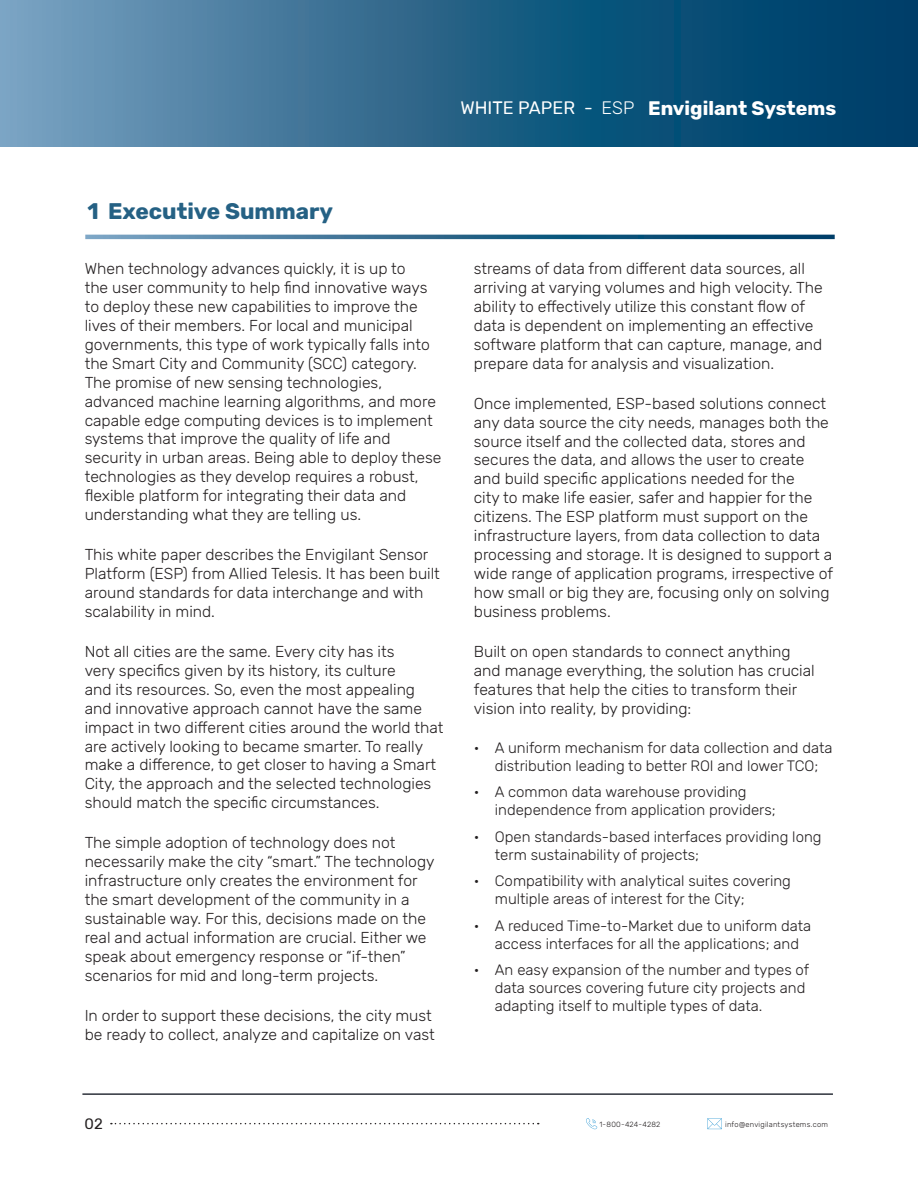
<style>
.page{position:relative;width:918px;height:1188px;background:#fff}
.page>*{position:absolute;margin:0;border:0;box-sizing:border-box;transform-origin:0 0}
.t1{font:700 22.5px "Rubik";color:#256184}
.t2{font:700 19.5px "Rubik";color:#fff}
.t3{font:18px "Rubik";color:#fff}
.t4{font:300 15.75px/18.9px "Rubik";color:#231f20}
.t5{font:300 15px/18px "Rubik";color:#231f20}
.t6{font:15px "Rubik";color:#231f20}
.t7{font:300 7.5px "Rubik";letter-spacing:.03em;color:#231f20}
.s1{font-weight:300}
</style>
<div class="page">
<svg style="left:0;top:0;width:918px;height:146px;background:#2c678c"></svg>
<hr style="left:82px;top:1093px;width:751px;height:2px;background:#2d323b">
<svg style="left:707px;top:1118px;width:15px;height:11px"></svg>
<svg style="left:586px;top:1118px;width:11px;height:11px"></svg>
<svg style="left:111px;top:1123px;width:428px;height:1px"></svg>
<svg style="left:85px;top:235px;width:750px;height:4px;background:#2d688d"></svg>
<p class="t3" style="left:460px;top:98px;width:176px">WHITE PAPER - <span class="s1">ESP</span></p>
<p class="t2" style="left:648px;top:97px;width:190px">Envigilant Systems</p>
<h1 class="t1" style="left:87px;top:198px;width:247px">1 Executive Summary</h1>
<p class="t4" style="left:85px;top:260px;width:358px">When technology advances quickly, it is up to<br>the user community to help find innovative ways to deploy these new capabilities to improve the lives of their members. For local and municipal governments, this type of work typically falls into the Smart City and Community (SCC) category.<br>The promise of new sensing technologies, advanced machine learning algorithms, and more capable edge computing devices is to implement systems that improve the quality of life and security in urban areas. Being able to deploy these technologies as they develop requires a robust, flexible platform for integrating their data and understanding what they are telling us.</p>
<p class="t4" style="left:85px;top:546px;width:357px">This white paper describes the Envigilant Sensor Platform (ESP) from Allied Telesis. It has been built around standards for data interchange and with scalability in mind.</p>
<p class="t4" style="left:85px;top:643px;width:360px">Not all cities are the same. Every city has its<br>very specifics given by its history, its culture<br>and its resources. So, even the most appealing and innovative approach cannot have the same impact in two different cities around the world that are actively looking to became smarter. To really make a difference, to get closer to having a Smart City, the approach and the selected technologies should match the specific circumstances.</p>
<p class="t4" style="left:85px;top:834px;width:351px">The simple adoption of technology does not necessarily make the city “smart.” The technology infrastructure only creates the environment for the smart development of the community in a sustainable way. For this, decisions made on the real and actual information are crucial. Either we speak about emergency response or “if-then” scenarios for mid and long-term projects.</p>
<p class="t4" style="left:85px;top:1006px;width:352px">In order to support these decisions, the city must be ready to collect, analyze and capitalize on vast</p>
<p class="t6" style="left:85px;top:1115px;width:20px">02</p>
<p class="t4" style="left:474px;top:260px;width:350px">streams of data from different data sources, all arriving at varying volumes and high velocity. The ability to effectively utilize this constant flow of data is dependent on implementing an effective software platform that can capture, manage, and prepare data for analysis and visualization.</p>
<p class="t4" style="left:474px;top:394px;width:361px">Once implemented, ESP-based solutions connect any data source the city needs, manages both the source itself and the collected data, stores and secures the data, and allows the user to create and build specific applications needed for the<br>city to make life easier, safer and happier for the citizens. The ESP platform must support on the infrastructure layers, from data collection to data processing and storage. It is designed to support a wide range of application programs, irrespective of how small or big they are, focusing only on solving business problems.</p>
<p class="t4" style="left:474px;top:642px;width:342px">Built on open standards to connect anything and manage everything, the solution has crucial features that help the cities to transform their vision into reality, by providing:</p>
<p class="t5" style="left:474px;top:739px;width:360px;text-align:center">• A uniform mechanism for data collection and data distribution leading to better ROI and lower TCO;</p>
<p class="t5" style="left:495px;top:783px;width:282px;text-indent:-21px">• A common data warehouse providing independence from application providers;</p>
<p class="t5" style="left:495px;top:828px;width:328px;text-indent:-21px">• Open standards-based interfaces providing long term sustainability of projects;</p>
<p class="t5" style="left:495px;top:872px;width:298px;text-indent:-21px">• Compatibility with analytical suites covering multiple areas of interest for the City;</p>
<p class="t5" style="left:474px;top:917px;width:339px;text-align:center">• A reduced Time-to-Market due to uniform data access interfaces for all the applications; and</p>
<p class="t5" style="left:495px;top:961px;width:316px;text-indent:-21px">• An easy expansion of the number and types of data sources covering future city projects and adapting itself to multiple types of data.</p>
<p class="t7" style="left:599px;top:1121px;width:63px">1-800-424-4282</p>
<p class="t7" style="left:725px;top:1120px;width:104px">info@envigilantsystems.com</p>
</div>
